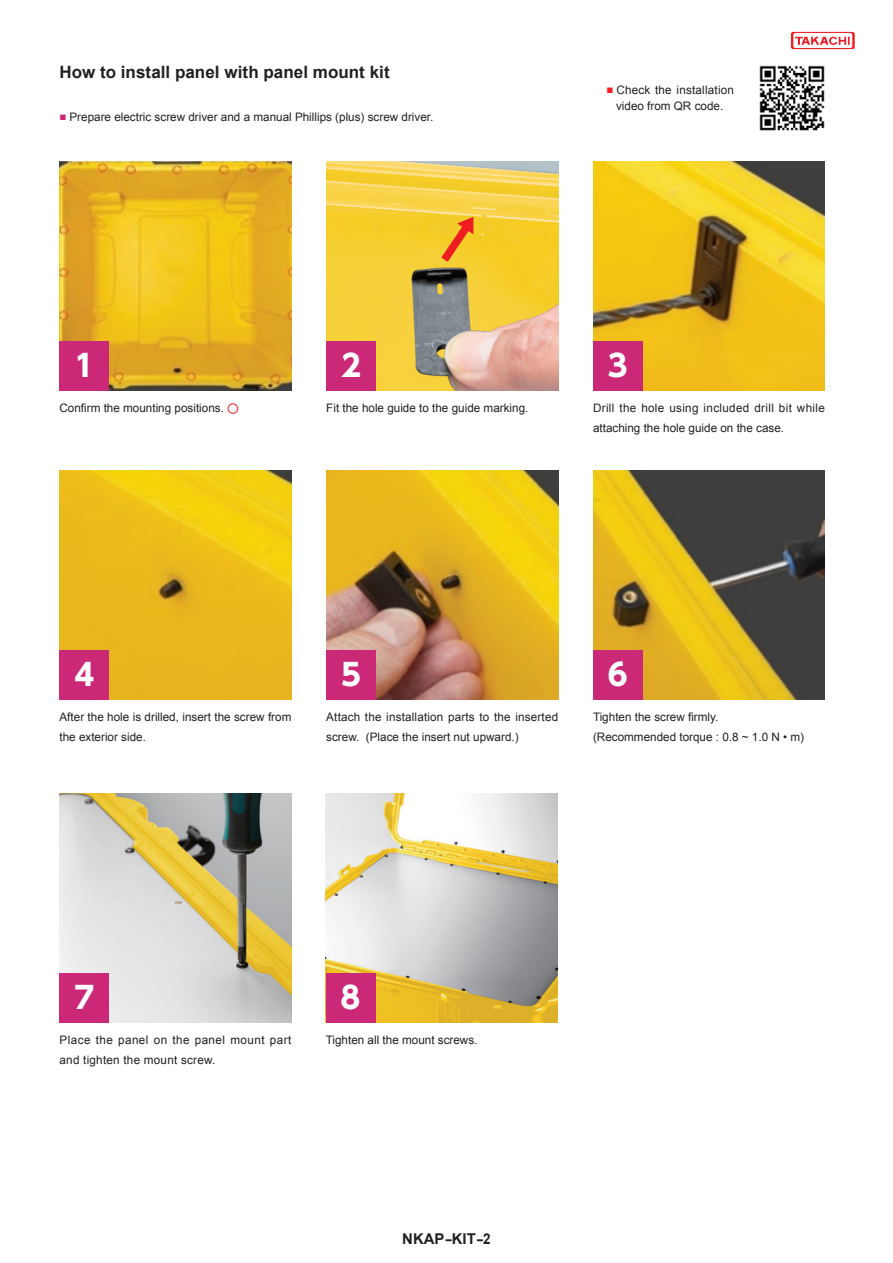
<style>
.page{position:relative;width:893px;height:1263px;background:#fff}
.page>*{position:absolute;margin:0;border:0;box-sizing:border-box;transform-origin:0 0}
.t1{font:700 30px "UD Shin Go Pr 6 N";color:#fff}
.t2{font:700 16.95px "Arial";letter-spacing:.005em;color:#231f20}
.t3{font:700 14.85px "Arial";color:#231f20}
.t4{font:11.7px/20.1px "Arial";color:#231f20}
.t5{font:11.7px/20px "Arial";letter-spacing:.03em;color:#231f20}
.t6{font:11.7px/20.1px "Arial";letter-spacing:.04em;color:#231f20}
.s1{color:#cc2878}
.s2{color:#ee1d23}
.s3{font-family:"UD Shin Go Pr 6 N";color:#ee1d23}
</style>
<div class="page">
<img style="left:760px;top:65px;width:65px;height:65px">
<img style="left:60px;top:470px;width:231px;height:229px">
<div style="left:60px;top:650px;width:49px;height:49px;background:#cc2878"></div>
<img style="left:326px;top:470px;width:232px;height:229px">
<div style="left:326px;top:650px;width:50px;height:49px;background:#cc2878"></div>
<img style="left:593px;top:470px;width:232px;height:229px">
<div style="left:593px;top:650px;width:49px;height:49px;background:#cc2878"></div>
<img style="left:60px;top:794px;width:231px;height:229px">
<div style="left:60px;top:973px;width:49px;height:50px;background:#cc2878"></div>
<img style="left:326px;top:794px;width:232px;height:229px">
<div style="left:326px;top:973px;width:49px;height:50px;background:#cc2878"></div>
<img style="left:60px;top:162px;width:231px;height:229px">
<div style="left:60px;top:341px;width:49px;height:50px;background:#cc2878"></div>
<img style="left:593px;top:162px;width:232px;height:229px">
<div style="left:593px;top:341px;width:49px;height:50px;background:#cc2878"></div>
<img style="left:326px;top:162px;width:232px;height:229px">
<div style="left:326px;top:341px;width:50px;height:50px;background:#cc2878"></div>
<svg style="left:441px;top:217px;width:32px;height:45px"></svg>
<svg style="left:791px;top:32px;width:64px;height:17px"></svg>
<h2 class="t2" style="left:60px;top:61px;width:332px">How to install panel with panel mount kit</h2>
<p class="t4" style="left:60px;top:107px;width:375px"><span class="s1">■</span> Prepare electric screw driver and a manual Phillips (plus) screw driver.</p>
<p class="t4" style="left:606px;top:82px;width:129px;line-height:15.9px;text-align:center"><span class="s2">■</span> Check the installation video from QR code.</p>
<h1 class="t1" style="left:341px;top:341px;width:21px">2</h1>
<h1 class="t1" style="left:608px;top:341px;width:21px">3</h1>
<h1 class="t1" style="left:74px;top:341px;width:21px">1</h1>
<p class="t4" style="left:60px;top:398px;width:181px">Confirm the mounting positions. <span class="s3">〇</span></p>
<p class="t5" style="left:593px;top:398px;width:233px">Drill the hole using included drill bit while attaching the hole guide on the case.</p>
<p class="t4" style="left:326px;top:398px;width:204px">Fit the hole guide to the guide marking.</p>
<h1 class="t1" style="left:608px;top:650px;width:21px">6</h1>
<h1 class="t1" style="left:74px;top:650px;width:21px">4</h1>
<h1 class="t1" style="left:341px;top:650px;width:21px">5</h1>
<p class="t4" style="left:326px;top:707px;width:233px">Attach the installation parts to the inserted screw. (Place the insert nut upward.)</p>
<p class="t4" style="left:593px;top:707px;width:213px">Tighten the screw firmly. (Recommended torque : 0.8 ~ 1.0 N • m)</p>
<p class="t4" style="left:60px;top:707px;width:233px">After the hole is drilled, insert the screw from the exterior side.</p>
<h1 class="t1" style="left:74px;top:973px;width:21px">7</h1>
<p class="t6" style="left:60px;top:1030px;width:233px">Place the panel on the panel mount part and tighten the mount screw.</p>
<h1 class="t1" style="left:341px;top:973px;width:21px">8</h1>
<p class="t4" style="left:326px;top:1030px;width:153px">Tighten all the mount screws.</p>
<p class="t3" style="left:402px;top:1229px;width:90px">NKAP-KIT-2</p>
</div>
